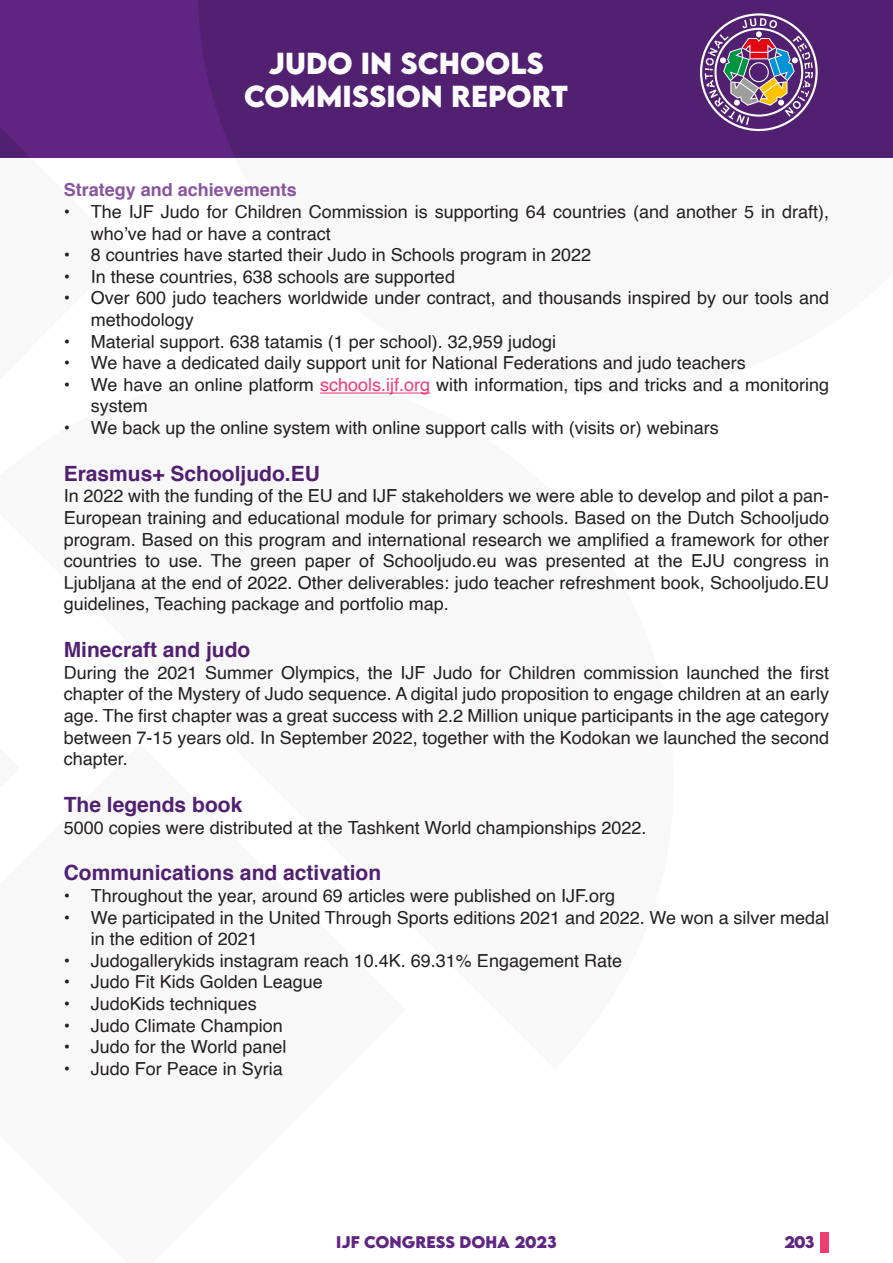
<style>
.page{position:relative;width:893px;height:1263px;background:#fff}
.page>*{position:absolute;margin:0;border:0;box-sizing:border-box;transform-origin:0 0}
.Page_headtitle{font:700 27px "LEMONMILK";color:#fcfcfc}
.Titre{font:700 21px "Helvetica";color:#512071}
.Texte_contenu{font:18px/21.6px "Helvetica";color:#231f20}
.Sous-titre{font:700 18px "Helvetica";color:#88549e}
.t1{font:700 15px "LEMONMILK";color:#602583}
.s1{color:#ef3a76}
</style>
<div class="page">
<div style="left:0;top:0;width:893px;height:157px;background:#602483"></div>
<svg style="left:0;top:128px;width:29px;height:29px"></svg>
<div style="left:198px;top:0;width:695px;height:157px;background:#522071"></div>
<svg style="left:700px;top:13px;width:118px;height:118px;background:#7c5b8b"></svg>
<div style="left:821px;top:1232px;width:8px;height:20px;background:#ef3f71"></div>
<hr style="left:320px;top:393px;width:110px;height:1px;background:#ef3a76">
<p class="Page_headtitle" style="left:268px;top:45px;width:277px">JUDO IN SCHOOLS</p>
<p class="Page_headtitle" style="left:244px;top:78px;width:325px">COMMISSION REPORT</p>
<p class="Sous-titre" style="left:64px;top:175px;width:235px">Strategy and achievements</p>
<p class="Texte_contenu" style="left:91px;top:201px;width:740px;text-indent:-27px">• The IJF Judo for Children Commission is supporting 64 countries (and another 5 in draft), who’ve had or have a contract</p>
<p class="Texte_contenu" style="left:64px;top:245px;width:529px">• 8 countries have started their Judo in Schools program in 2022</p>
<p class="Texte_contenu" style="left:64px;top:266px;width:393px">• In these countries, 638 schools are supported</p>
<p class="Texte_contenu" style="left:91px;top:288px;width:740px;text-indent:-27px">• Over 600 judo teachers worldwide under contract, and thousands inspired by our tools and methodology</p>
<p class="Texte_contenu" style="left:64px;top:331px;width:494px">• Material support. 638 tatamis (1 per school). 32,959 judogi</p>
<p class="Texte_contenu" style="left:64px;top:353px;width:684px">• We have a dedicated daily support unit for National Federations and judo teachers</p>
<p class="Texte_contenu" style="left:91px;top:374px;width:740px;text-indent:-27px">• We have an online platform <span class="s1">schools.ijf.org</span> with information, tips and tricks and a monitoring system</p>
<p class="Texte_contenu" style="left:64px;top:417px;width:656px">• We back up the online system with online support calls with (visits or) webinars</p>
<p class="Titre" style="left:64px;top:456px;width:258px">Erasmus+ Schooljudo.EU</p>
<p class="Texte_contenu" style="left:64px;top:486px;width:767px;text-align:justify">In 2022 with the funding of the EU and IJF stakeholders we were able to develop and pilot a pan-European training and educational module for primary schools. Based on the Dutch Schooljudo program. Based on this program and international research we amplified a framework for other countries to use. The green paper of Schooljudo.eu was presented at the EJU congress in Ljubljana at the end of 2022. Other deliverables: judo teacher refreshment book, Schooljudo.EU guidelines, Teaching package and portfolio map.</p>
<p class="Titre" style="left:64px;top:633px;width:188px">Minecraft and judo</p>
<p class="Texte_contenu" style="left:64px;top:662px;width:767px;text-align:justify">During the 2021 Summer Olympics, the IJF Judo for Children commission launched the first chapter of the Mystery of Judo sequence. A digital judo proposition to engage children at an early age. The first chapter was a great success with 2.2 Million unique participants in the age category between 7-15 years old. In September 2022, together with the Kodokan we launched the second chapter.</p>
<p class="Titre" style="left:64px;top:788px;width:180px">The legends book</p>
<p class="Texte_contenu" style="left:64px;top:817px;width:584px">5000 copies were distributed at the Tashkent World championships 2022.</p>
<p class="Titre" style="left:64px;top:856px;width:319px">Communications and activation</p>
<p class="Texte_contenu" style="left:64px;top:885px;width:553px">• Throughout the year, around 69 articles were published on IJF.org</p>
<p class="Texte_contenu" style="left:91px;top:907px;width:740px;text-indent:-27px">• We participated in the United Through Sports editions 2021 and 2022. We won a silver medal in the edition of 2021</p>
<p class="Texte_contenu" style="left:64px;top:950px;width:560px">• Judogallerykids instagram reach 10.4K. 69.31% Engagement Rate</p>
<p class="Texte_contenu" style="left:64px;top:972px;width:261px">• Judo Fit Kids Golden League</p>
<p class="Texte_contenu" style="left:64px;top:993px;width:195px">• JudoKids techniques</p>
<p class="Texte_contenu" style="left:64px;top:1015px;width:221px">• Judo Climate Champion</p>
<p class="Texte_contenu" style="left:64px;top:1037px;width:224px">• Judo for the World panel</p>
<p class="Texte_contenu" style="left:64px;top:1058px;width:221px">• Judo For Peace in Syria</p>
<p class="t1" style="left:336px;top:1232px;width:222px">IJF CONGRESS DOHA 2023</p>
<p class="t1" style="left:784px;top:1232px;width:31px">203</p>
</div>
